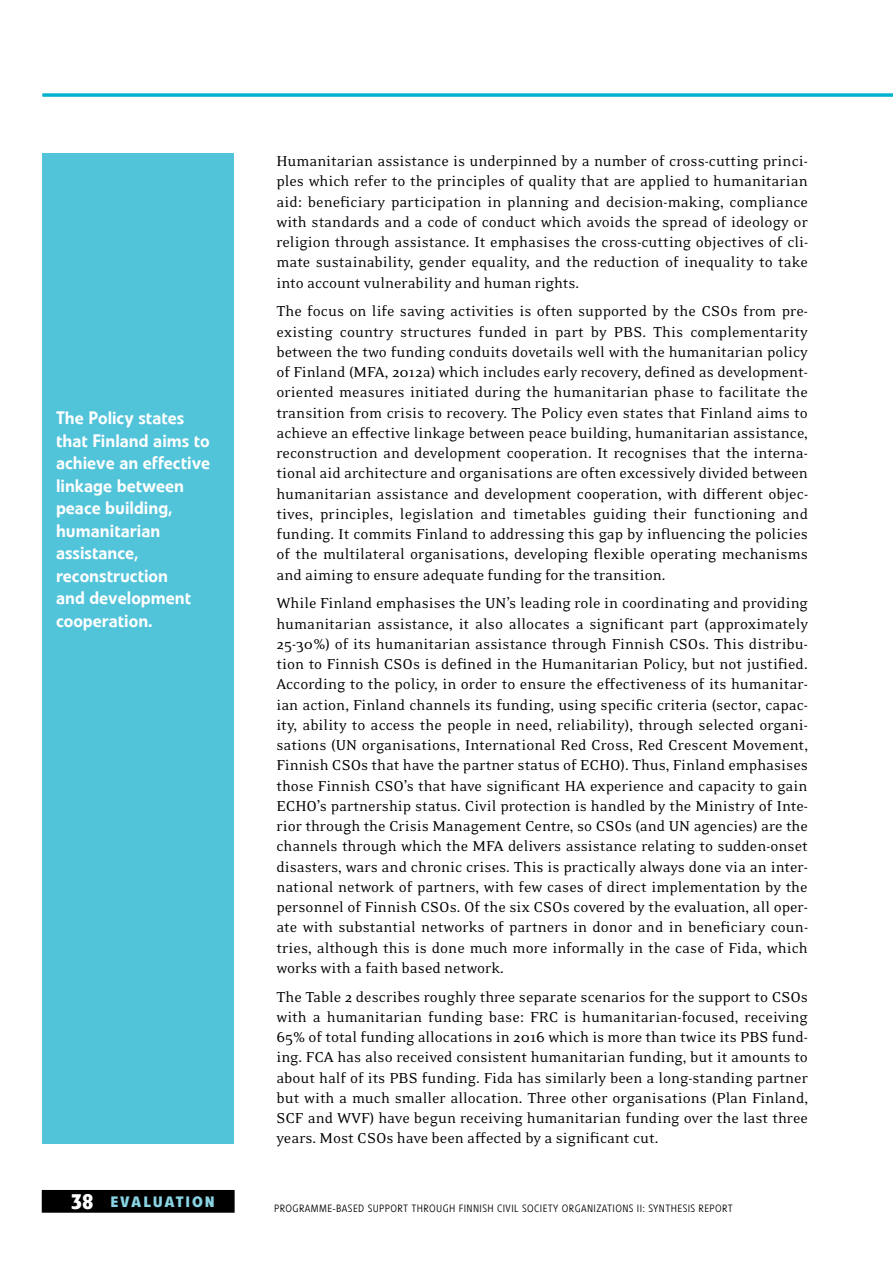
<style>
.page{position:relative;width:893px;height:1263px;background:#fff}
.page>*{position:absolute;margin:0;border:0;box-sizing:border-box;transform-origin:0 0}
.t1{font:500 18px/22.5px "Veto Com";color:#fff}
.t2{font:16.5px/20.2px "Eidetic Neo OT";color:#000;text-align:justify}
.t3{font:700 15px "Veto Com";letter-spacing:.12em;color:#89d3e3;scale:1.05 1}
.t4{font:300 10.5px "Veto Com";letter-spacing:.035em;color:#000}
.s1{font-size:21px;color:#fff}
</style>
<div class="page">
<div style="left:43px;top:1191px;width:191px;height:21px;background:#000"></div>
<div style="left:42px;top:1190px;width:193px;height:23px;border:2px solid #000"></div>
<div style="left:43px;top:153px;width:191px;height:991px;background:#52c4da"></div>
<hr style="left:43px;top:94px;width:850px;height:3px;background:#00b2ce">
<p class="t1" style="left:56px;top:407px;width:156px">The Policy states that Finland aims to achieve an effective linkage between peace building, humanitarian assistance, reconstruction<br>and development cooperation.</p>
<p class="t2" style="left:276px;top:151px;width:533px">Humanitarian assistance is underpinned by a number of cross-cutting princi&shy;ples which refer to the principles of quality that are applied to humanitarian aid: beneficiary participation in planning and decision-making, compliance with standards and a code of conduct which avoids the spread of ideology or religion through assistance. It emphasises the cross-cutting objectives of cli&shy;mate sustainability, gender equality, and the reduction of inequality to take into account vulnerability and human rights.</p>
<p class="t2" style="left:276px;top:302px;width:533px">The focus on life saving activities is often supported by the CSOs from pre&shy;existing country structures funded in part by PBS. This complementarity between the two funding conduits dovetails well with the humanitarian policy of Finland (MFA, 2012a) which includes early recovery, defined as development&shy;oriented measures initiated during the humanitarian phase to facilitate the transition from crisis to recovery. The Policy even states that Finland aims to achieve an effective linkage between peace building, humanitarian assistance, reconstruction and development cooperation. It recognises that the interna&shy;tional aid architecture and organisations are often excessively divided between humanitarian assistance and development cooperation, with different objec&shy;tives, principles, legislation and timetables guiding their functioning and funding. It commits Finland to addressing this gap by influencing the policies of the multilateral organisations, developing flexible operating mechanisms and aiming to ensure adequate funding for the transition.</p>
<p class="t2" style="left:276px;top:594px;width:533px">While Finland emphasises the UN’s leading role in coordinating and providing humanitarian assistance, it also allocates a significant part (approximately 25-30%) of its humanitarian assistance through Finnish CSOs. This distribu&shy;tion to Finnish CSOs is defined in the Humanitarian Policy, but not justified.<br>According to the policy, in order to ensure the effectiveness of its humanitar&shy;ian action, Finland channels its funding, using specific criteria (sector, capac&shy;ity, ability to access the people in need, reliability), through selected organi&shy;sations (UN organisations, International Red Cross, Red Crescent Movement, Finnish CSOs that have the partner status of ECHO). Thus, Finland emphasises those Finnish CSO’s that have significant HA experience and capacity to gain ECHO’s partnership status. Civil protection is handled by the Ministry of Inte&shy;rior through the Crisis Management Centre, so CSOs (and UN agencies) are the channels through which the MFA delivers assistance relating to sudden-onset disasters, wars and chronic crises. This is practically always done via an inter&shy;national network of partners, with few cases of direct implementation by the personnel of Finnish CSOs. Of the six CSOs covered by the evaluation, all oper&shy;ate with substantial networks of partners in donor and in beneficiary coun&shy;tries, although this is done much more informally in the case of Fida, which works with a faith based network.</p>
<p class="t2" style="left:276px;top:987px;width:533px">The Table 2 describes roughly three separate scenarios for the support to CSOs with a humanitarian funding base: FRC is humanitarian-focused, receiving 65% of total funding allocations in 2016 which is more than twice its PBS fund&shy;ing. FCA has also received consistent humanitarian funding, but it amounts to about half of its PBS funding. Fida has similarly been a long-standing partner but with a much smaller allocation. Three other organisations (Plan Finland, SCF and WVF) have begun receiving humanitarian funding over the last three years. Most CSOs have been affected by a significant cut.</p>
<p class="t3" style="left:71px;top:1192px;width:139px"><span class="s1">38</span> EVALUATION</p>
<p class="t4" style="left:274px;top:1202px;width:460px">PROGRAMME-BASED SUPPORT THROUGH FINNISH CIVIL SOCIETY ORGANIZATIONS II: SYNTHESIS REPORT</p>
</div>
